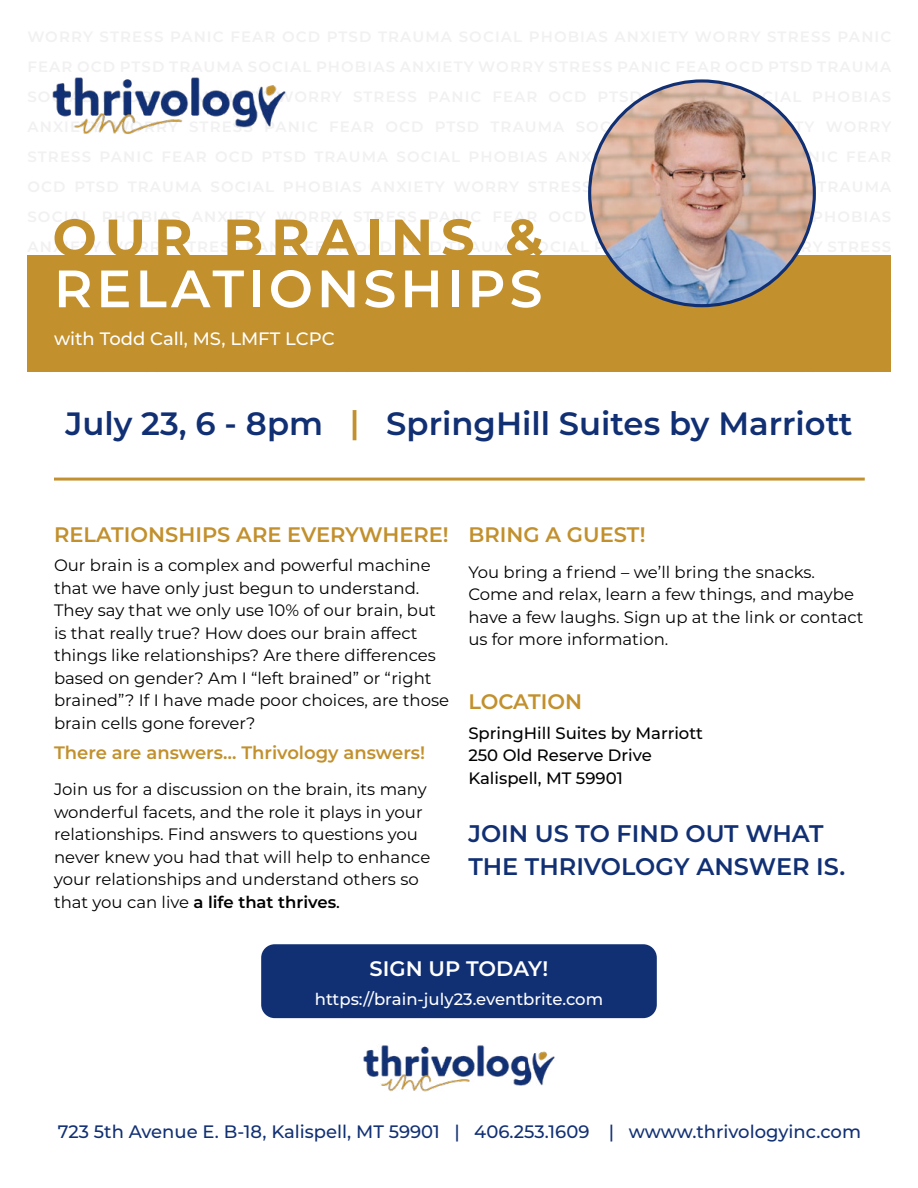
<style>
.page{position:relative;width:918px;height:1188px;background:#fff}
.page>*{position:absolute;margin:0;border:0;box-sizing:border-box;transform-origin:0 0}
.t1{font:600 52.5px "Montserrat";letter-spacing:.075em;color:#fff}
.t2{font:700 52.5px "Montserrat";letter-spacing:.15em;color:#c2902c}
.t3{font:600 32.25px "Montserrat";color:#113074}
.t4{font:600 24px/33px "Montserrat";color:#113074}
.t5{font:600 21px "Montserrat";color:#c2902c}
.t6{font:600 21px "Montserrat";color:#fff}
.t7{font:500 18px "Montserrat";color:#113074}
.t8{font:600 18px "Montserrat";color:#c2902c}
.t9{font:500 18px "Montserrat";color:#fff}
.t10{font:16.5px/22.5px "Montserrat";color:#000}
.t11{font:500 16.5px/22.5px "Montserrat";color:#000}
.t12{font:500 16.5px "Montserrat";color:#fff}
.s1{color:#c2902c}
.s2{font-weight:600}
.s3{font-weight:500}
</style>
<div class="page">
<div style="left:27px;top:256px;width:864px;height:116px;background:#c2902c"></div>
<img style="left:52px;top:77px;width:234px;height:57px">
<img style="left:363px;top:1045px;width:192px;height:47px">
<img style="left:590px;top:81px;width:224px;height:225px;border-radius:112px">
<div style="left:261px;top:944px;width:396px;height:74px;background:#113074;border-radius:14px"></div>
<hr style="left:54px;top:478px;width:811px;height:3px;background:#c2902c">
<h1 class="t2" style="left:52px;top:200px;width:492px">OUR BRAINS &amp;</h1>
<h1 class="t1" style="left:54px;top:251px;width:490px">RELATIONSHIPS</h1>
<p class="t9" style="left:54px;top:326px;width:282px">with Todd Call, MS, LMFT LCPC</p>
<h2 class="t3" style="left:65px;top:401px;width:789px">July 23, 6 - 8pm <span class="s1">|</span> SpringHill Suites by Marriott</h2>
<p class="t5" style="left:54px;top:520px;width:396px">RELATIONSHIPS ARE EVERYWHERE!</p>
<p class="t10" style="left:54px;top:553px;width:397px">Our brain is a complex and powerful machine that we have only just begun to understand.<br>They say that we only use 10% of our brain, but is that really true? How does our brain affect things like relationships? Are there differences based on gender? Am I “left brained” or “right brained”? If I have made poor choices, are those brain cells gone forever?</p>
<p class="t8" style="left:54px;top:740px;width:373px">There are answers… Thrivology answers!</p>
<p class="t10" style="left:54px;top:778px;width:378px">Join us for a discussion on the brain, its many wonderful facets, and the role it plays in your relationships. Find answers to questions you never knew you had that will help to enhance your relationships and understand others so that you can live <span class="s2">a life that thrives</span><span class="s3">.</span></p>
<p class="t5" style="left:468px;top:520px;width:179px">BRING A GUEST!</p>
<p class="t10" style="left:468px;top:560px;width:397px">You bring a friend – we’ll bring the snacks.<br>Come and relax, learn a few things, and maybe have a few laughs. Sign up at the link or contact us for more information.</p>
<p class="t5" style="left:468px;top:687px;width:115px">LOCATION</p>
<p class="t11" style="left:468px;top:721px;width:236px">SpringHill Suites by Marriott<br>250 Old Reserve Drive<br>Kalispell, MT 59901</p>
<h3 class="t4" style="left:468px;top:816px;width:378px">JOIN US TO FIND OUT WHAT<br>THE THRIVOLOGY ANSWER IS.</h3>
<p class="t6" style="left:370px;top:954px;width:180px">SIGN UP TODAY!</p>
<p class="t12" style="left:315px;top:988px;width:290px">https://brain-july23.eventbrite.com</p>
<p class="t7" style="left:58px;top:1119px;width:805px">723 5th Avenue E. B-18, Kalispell, MT 59901 | 406.253.1609 | wwww.thrivologyinc.com</p>
</div>
